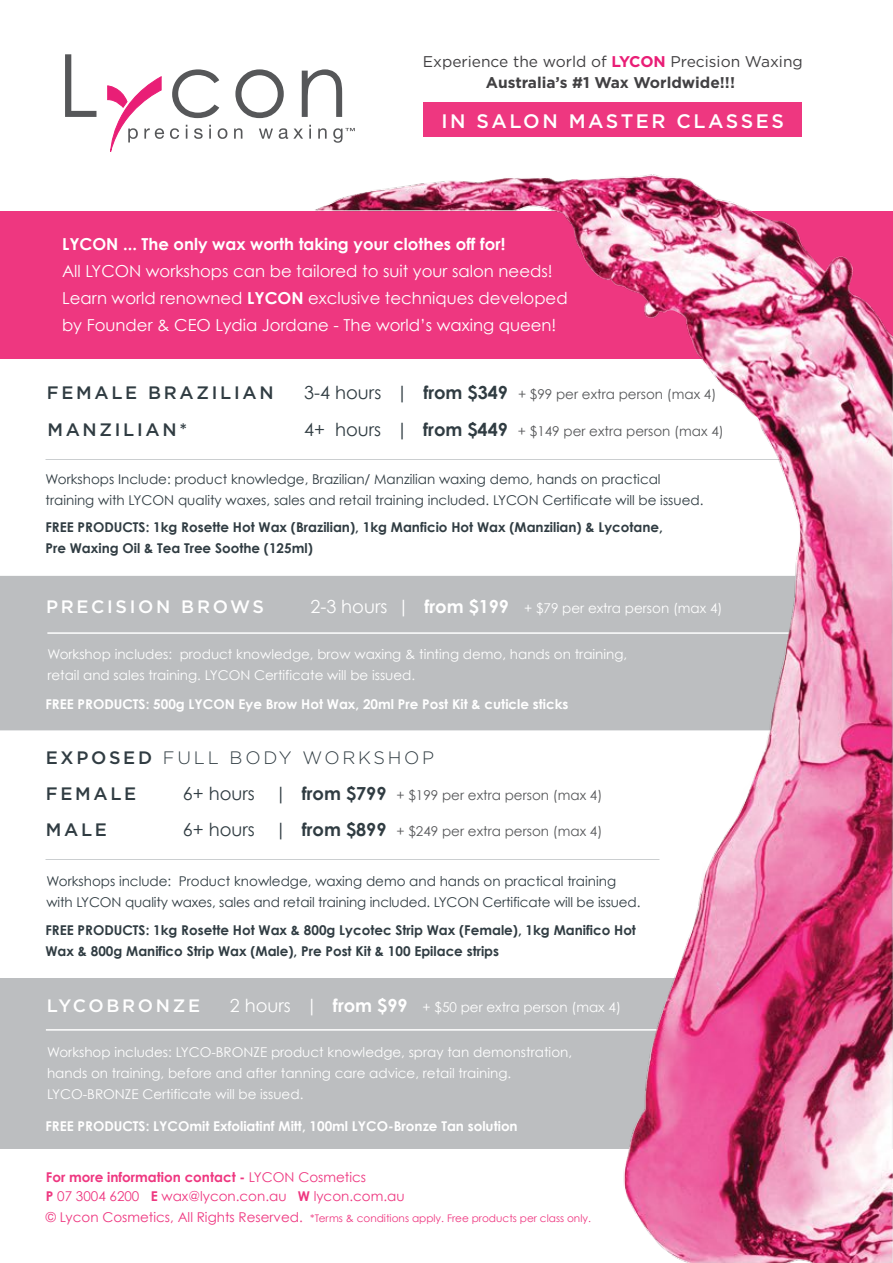
<style>
.page{position:relative;width:893px;height:1263px;background:#fff}
.page>*{position:absolute;margin:0;border:0;box-sizing:border-box;transform-origin:0 0}
.t1{font:500 19.5px "Gotham HTF";letter-spacing:.13em;color:#fff}
.t2{font:500 18px "Gotham HTF";letter-spacing:.15em;color:#303c42}
.t3{font:300 18px/36px "Gotham HTF";letter-spacing:.15em;color:#303c42}
.t4{font:500 18px "Gotham HTF";letter-spacing:.15em;color:#fff}
.t5{font:16.5px/27px "Century Gothic";color:#fff}
.t6{font:700 16.5px "Century Gothic";color:#fff}
.t7{font:15.45px/21.8px "Gotham HTF";color:#414042;text-align:center}
.t8{font:13.5px/21px "Century Gothic";color:#fff}
.t9{font:13.5px/21px "Century Gothic";color:#303c42}
.t10{font:700 13.5px/21px "Century Gothic";color:#303c42}
.t11{font:13.5px "Century Gothic";color:#565759}
.t12{font:700 13.5px "Century Gothic";color:#fff}
.t13{font:13.5px/19.2px "Century Gothic";color:#ee3780}
.t14{font:10.5px "Century Gothic";color:#ee3780}
.s1{font-weight:700;color:#e91e76}
.s2{font-weight:700}
.s3{font-size:18px;color:#303c42}
.s4{font-weight:700;font-size:18px;color:#303c42}
.s5{font-size:18px}
.s6{font-weight:700;font-size:18px}
.s7{font-weight:500}
.s8{font-size:13.5px}
</style>
<div class="page">
<img style="left:0;top:54px;width:893px;height:1209px">
<p class="t7" style="left:423px;top:50px;width:382px">Experience the world of <span class="s1">LYCON</span> Precision Waxing<br><span class="s2">Australia’s #1 Wax Worldwide!!!</span></p>
<h1 class="t1" style="left:441px;top:110px;width:344px">IN SALON MASTER CLASSES</h1>
<p class="t6" style="left:62px;top:234px;width:445px">LYCON ... The only wax worth taking your clothes off for!</p>
<p class="t5" style="left:62px;top:257px;width:507px">All LYCON workshops can be tailored to suit your salon needs!<br>Learn world renowned <span class="s2">LYCON</span> exclusive techniques developed by Founder &amp; CEO Lydia Jordane - The world’s waxing queen!</p>
<h2 class="t2" style="left:47px;top:382px;width:228px">FEMALE BRAZILIAN</h2>
<p class="t11" style="left:304px;top:385px;width:414px"><span class="s3">3-4 hours |</span> <span class="s4">from $349</span> + $99 per extra person (max 4)</p>
<h2 class="t2" style="left:47px;top:419px;width:141px">MANZILIAN*</h2>
<p class="t11" style="left:304px;top:422px;width:421px"><span class="s3">4+ hours |</span> <span class="s4">from $449</span> + $149 per extra person (max 4)</p>
<p class="t9" style="left:46px;top:468px;width:659px">Workshops Include: product knowledge, Brazilian/ Manzilian waxing demo, hands on practical training with LYCON quality waxes, sales and retail training included. LYCON Certificate will be issued.</p>
<p class="t10" style="left:45px;top:516px;width:619px">FREE PRODUCTS: 1kg Rosette Hot Wax (Brazilian), 1kg Manficio Hot Wax (Manzilian) &amp; Lycotane,<br>Pre Waxing Oil &amp; Tea Tree Soothe (125ml)</p>
<h2 class="t4" style="left:46px;top:596px;width:219px">PRECISION BROWS</h2>
<p class="t8" style="left:310px;top:597px;width:414px"><span class="s5">2-3 hours |</span> <span class="s6">from $199</span> + $79 per extra person (max 4)</p>
<p class="t8" style="left:47px;top:643px;width:581px">Workshop includes: product knowledge, brow waxing &amp; tinting demo, hands on training, retail and sales training. LYCON Certificate will be issued.</p>
<p class="t12" style="left:45px;top:695px;width:524px">FREE PRODUCTS: 500g LYCON Eye Brow Hot Wax, 20ml Pre Post Kit &amp; cuticle sticks</p>
<h2 class="t3" style="left:46px;top:739px;width:390px"><span class="s7">EXPOSED</span> FULL BODY WORKSHOP<br><span class="s7">FEMALE</span></h2>
<p class="t11" style="left:183px;top:786px;width:421px"><span class="s3">6+ hours |</span> <span class="s4">from $799</span> + $199 per extra person (max 4)</p>
<h2 class="t2" style="left:46px;top:819px;width:63px">MALE</h2>
<p class="t11" style="left:183px;top:822px;width:421px"><span class="s3">6+ hours |</span> <span class="s4">from $899</span> + $249 per extra person (max 4)</p>
<p class="t9" style="left:47px;top:870px;width:595px">Workshops include: Product knowledge, waxing demo and hands on practical training with LYCON quality waxes, sales and retail training included. LYCON Certificate will be issued.</p>
<p class="t10" style="left:45px;top:919px;width:592px">FREE PRODUCTS: 1kg Rosette Hot Wax &amp; 800g Lycotec Strip Wax (Female), 1kg Manifico Hot<br>Wax &amp; 800g Manifico Strip Wax (Male), Pre Post Kit &amp; 100 Epilace strips</p>
<h2 class="t4" style="left:47px;top:995px;width:155px">LYCOBRONZE</h2>
<p class="t8" style="left:230px;top:996px;width:393px"><span class="s5">2 hours |</span> <span class="s6">from $99</span> + $50 per extra person (max 4)</p>
<p class="t8" style="left:47px;top:1041px;width:527px">Workshop includes: LYCO-BRONZE product knowledge, spray tan demonstration, hands on training, before and after tanning care advice, retail training.<br>LYCO-BRONZE Certificate will be issued.</p>
<p class="t12" style="left:45px;top:1118px;width:474px">FREE PRODUCTS: LYCOmit Exfoliatinf Mitt, 100ml LYCO-Bronze Tan solution</p>
<p class="t13" style="left:46px;top:1167px;width:360px"><span class="s2">For more information contact -</span> LYCON Cosmetics<br><span class="s2">P</span> 07 3004 6200 <span class="s2">E</span> wax@lycon.con.au <span class="s2">W</span> lycon.com.au</p>
<p class="t14" style="left:46px;top:1212px;width:547px"><span class="s8">© Lycon Cosmetics, All Rights Reserved.</span> *Terms &amp; conditions apply. Free products per class only.</p>
</div>
